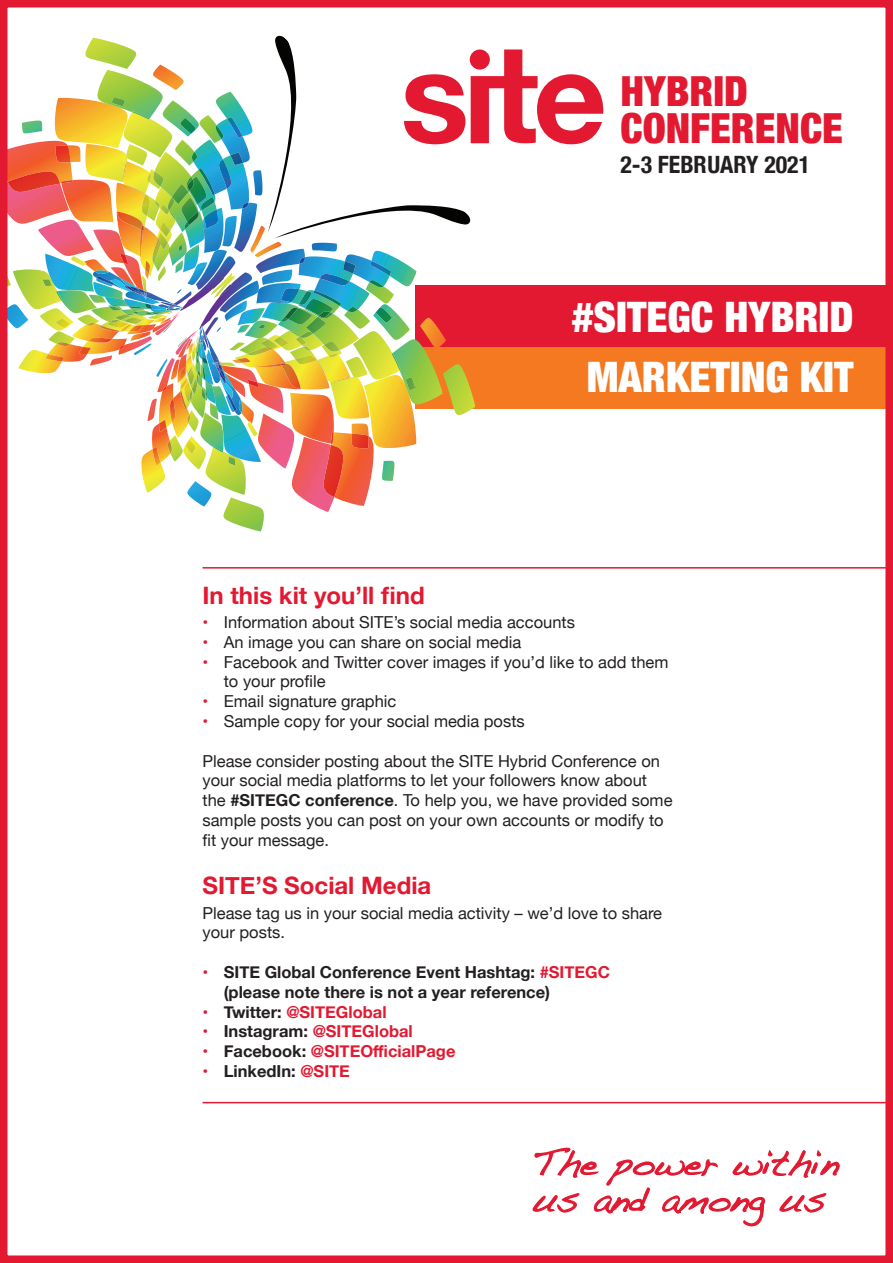
<style>
.page{position:relative;width:893px;height:1263px;background:#fff}
.page>*{position:absolute;margin:0;border:0;box-sizing:border-box;transform-origin:0 0}
.t1{font:900 condensed 42px/60px "Helvetica Neue";color:#fff;text-align:center}
.t2{font:900 condensed 41.4px/37.8px "Helvetica Neue";color:#e21931}
.t3{font:700 24px "Helvetica Neue";color:#e21931}
.t4{font:700 condensed 23.85px "Helvetica Neue";color:#231f20}
.t5{font:16.5px/19.8px "Helvetica Neue";color:#231f20}
.t6{font:700 16.5px/19.8px "Helvetica Neue";color:#231f20}
.t7{font:700 16.5px "Helvetica Neue";color:#e21931}
.s1{font-weight:700;color:#e21931}
.s2{font-weight:700}
.s3{color:#e21931}
.s4{color:#231f20}
</style>
<div class="page">
<div style="left:416px;top:285px;width:477px;height:123px;background:#f47921"></div>
<div style="left:416px;top:285px;width:477px;height:62px;background:#e21931"></div>
<div style="left:0;top:0;width:893px;height:1263px;border:8px solid #e21931"></div>
<svg style="left:0;top:34px;width:604px;height:497px"></svg>
<div style="left:470px;top:50px;width:20px;height:20px;background:#e21931;border-radius:50%"></div>
<svg style="left:532px;top:1147px;width:308px;height:80px"></svg>
<hr style="left:202px;top:1102px;width:689px;height:1px;background:#e21931">
<hr style="left:202px;top:567px;width:689px;height:2px;background:#e21931">
<h2 class="t2" style="left:620px;top:70px;width:224px">HYBRID<br>CONFERENCE</h2>
<h3 class="t4" style="left:620px;top:144px;width:191px">2-3 FEBRUARY 2021</h3>
<h1 class="t1" style="left:572px;top:285px;width:283px">#SITEGC HYBRID<br>MARKETING KIT</h1>
<h3 class="t3" style="left:202px;top:577px;width:224px">In this kit you’ll find</h3>
<p class="t5" style="left:202px;top:613px;width:374px"><span class="s1">•</span> Information about SITE’s social media accounts</p>
<p class="t5" style="left:202px;top:633px;width:320px"><span class="s1">•</span> An image you can share on social media</p>
<p class="t5" style="left:224px;top:653px;width:446px;text-indent:-21px"><span class="s1">•</span> Facebook and Twitter cover images if you’d like to add them to your profile</p>
<p class="t5" style="left:202px;top:692px;width:195px"><span class="s1">•</span> Email signature graphic</p>
<p class="t5" style="left:202px;top:712px;width:324px"><span class="s1">•</span> Sample copy for your social media posts</p>
<p class="t5" style="left:202px;top:752px;width:472px">Please consider posting about the SITE Hybrid Conference on your social media platforms to let your followers know about the <span class="s2">#SITEGC conference</span>. To help you, we have provided some sample posts you can post on your own accounts or modify to fit your message.</p>
<h3 class="t3" style="left:202px;top:867px;width:230px">SITE’S Social Media</h3>
<p class="t5" style="left:202px;top:904px;width:461px">Please tag us in your social media activity – we’d love to share your posts.</p>
<p class="t6" style="left:224px;top:962px;width:388px;text-indent:-21px"><span class="s3">•</span> SITE Global Conference Event Hashtag: <span class="s3">#SITEGC </span>(please note there is not a year reference)</p>
<p class="t7" style="left:202px;top:999px;width:186px">• <span class="s4">Twitter:</span> @SITEGlobal</p>
<p class="t7" style="left:202px;top:1018px;width:212px">• <span class="s4">Instagram:</span> @SITEGlobal</p>
<p class="t7" style="left:202px;top:1038px;width:254px">• <span class="s4">Facebook:</span> @SITEOfficialPage</p>
<p class="t6" style="left:202px;top:1061px;width:149px"><span class="s3">•</span> LinkedIn: <span class="s3">@SITE</span></p>
</div>
